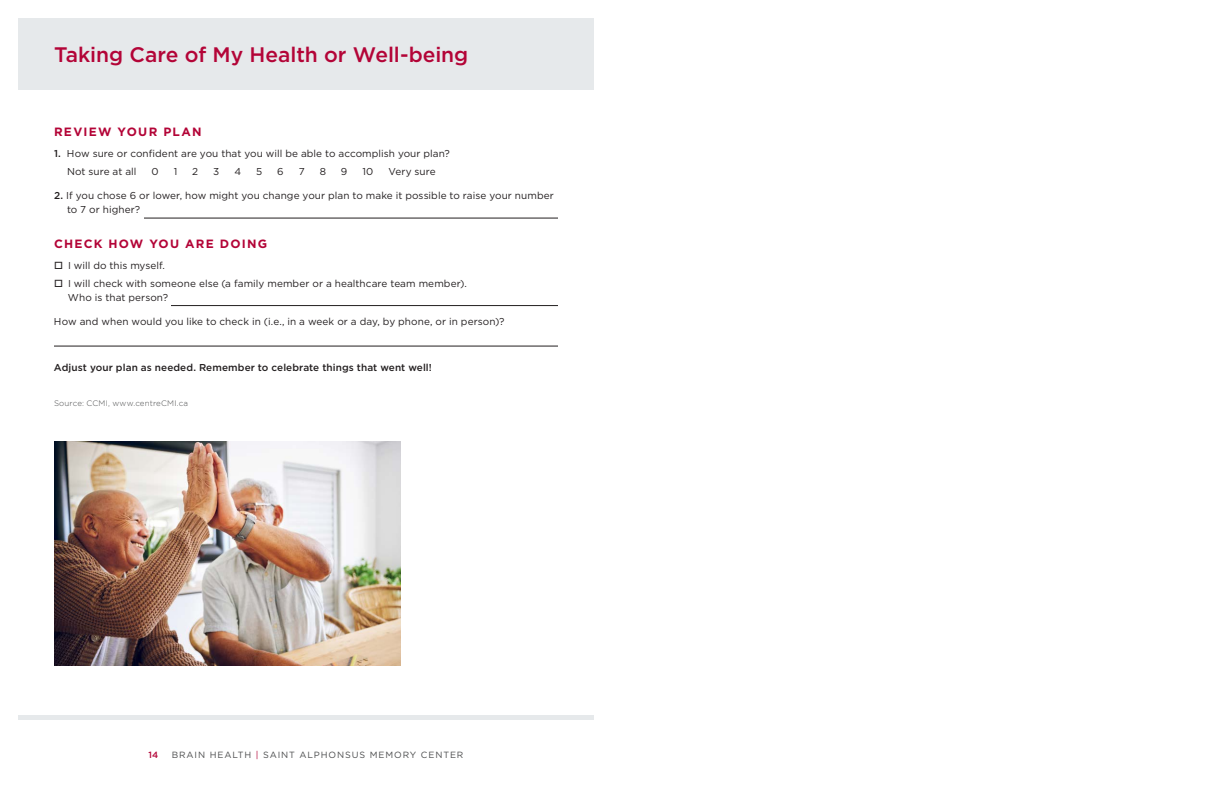
<style>
.page{position:relative;width:1224px;height:792px;background:#fff}
.page>*{position:absolute;margin:0;border:0;box-sizing:border-box;transform-origin:0 0}
.t1{font:500 21px "Gotham";letter-spacing:-.005em;color:#b30437}
.t2{font:700 12px "Gotham";letter-spacing:.105em;color:#b30437}
.t3{font:10px/14px "Gotham";letter-spacing:.005em;color:#231f20}
.t4{font:500 10px "Gotham";letter-spacing:.01em;color:#231f20}
.t5{font:9px "Gotham";letter-spacing:.1em;color:#4b4c4d}
.t6{font:500 9px "Gotham";color:#b30437}
.t7{font:300 8px "Gotham";letter-spacing:.02em;color:#4b4c4d}
.s1{font-weight:500}
.s2{color:#b30437}
</style>
<div class="page">
<div style="left:18px;top:18px;width:576px;height:72px;background:#e6e9eb"></div>
<hr style="left:18px;top:716px;width:576px;height:4px;background:#e6e9eb">
<hr style="left:144px;top:218px;width:414px;height:1px;background:#231f20">
<hr style="left:171px;top:305px;width:387px;height:1px;background:#231f20">
<hr style="left:54px;top:346px;width:504px;height:1px;background:#231f20">
<img style="left:54px;top:441px;width:346px;height:225px">
<p class="t1" style="left:54px;top:41px;width:416px">Taking Care of My Health or Well-being</p>
<p class="t2" style="left:54px;top:124px;width:149px">REVIEW YOUR PLAN</p>
<p class="t3" style="left:54px;top:147px;width:398px"><span class="s1">1.</span> How sure or confident are you that you will be able to accomplish your plan?</p>
<p class="t3" style="left:67px;top:164px;width:71px">Not sure at all</p>
<p class="t3" style="left:152px;top:164px;width:9px">0</p>
<p class="t3" style="left:174px;top:164px;width:5px">1</p>
<p class="t3" style="left:192px;top:164px;width:7px">2</p>
<p class="t3" style="left:213px;top:164px;width:8px">3</p>
<p class="t3" style="left:234px;top:164px;width:8px">4</p>
<p class="t3" style="left:256px;top:164px;width:8px">5</p>
<p class="t3" style="left:277px;top:164px;width:8px">6</p>
<p class="t3" style="left:299px;top:164px;width:7px">7</p>
<p class="t3" style="left:320px;top:164px;width:8px">8</p>
<p class="t3" style="left:341px;top:164px;width:8px">9</p>
<p class="t3" style="left:362px;top:164px;width:12px">10</p>
<p class="t3" style="left:388px;top:164px;width:49px">Very sure</p>
<p class="t3" style="left:67px;top:189px;width:488px;text-indent:-13px"><span class="s1">2.</span> If you chose 6 or lower, how might you change your plan to make it possible to raise your number to 7 or higher?</p>
<p class="t2" style="left:54px;top:236px;width:215px">CHECK HOW YOU ARE DOING</p>
<p class="t3" style="left:54px;top:259px;width:112px">□ I will do this myself.</p>
<p class="t3" style="left:68px;top:276px;width:400px;text-indent:-14px">□ I will check with someone else (a family member or a healthcare team member).<br>Who is that person?</p>
<p class="t3" style="left:54px;top:315px;width:452px">How and when would you like to check in (i.e., in a week or a day, by phone, or in person)?</p>
<p class="t4" style="left:54px;top:361px;width:379px">Adjust your plan as needed. Remember to celebrate things that went well!</p>
<p class="t7" style="left:54px;top:398px;width:136px">Source: CCMI, www.centreCMI.ca</p>
<p class="t6" style="left:149px;top:749px;width:11px">14</p>
<p class="t5" style="left:172px;top:749px;width:293px">BRAIN HEALTH <span class="s2">|</span> SAINT ALPHONSUS MEMORY CENTER</p>
</div>
